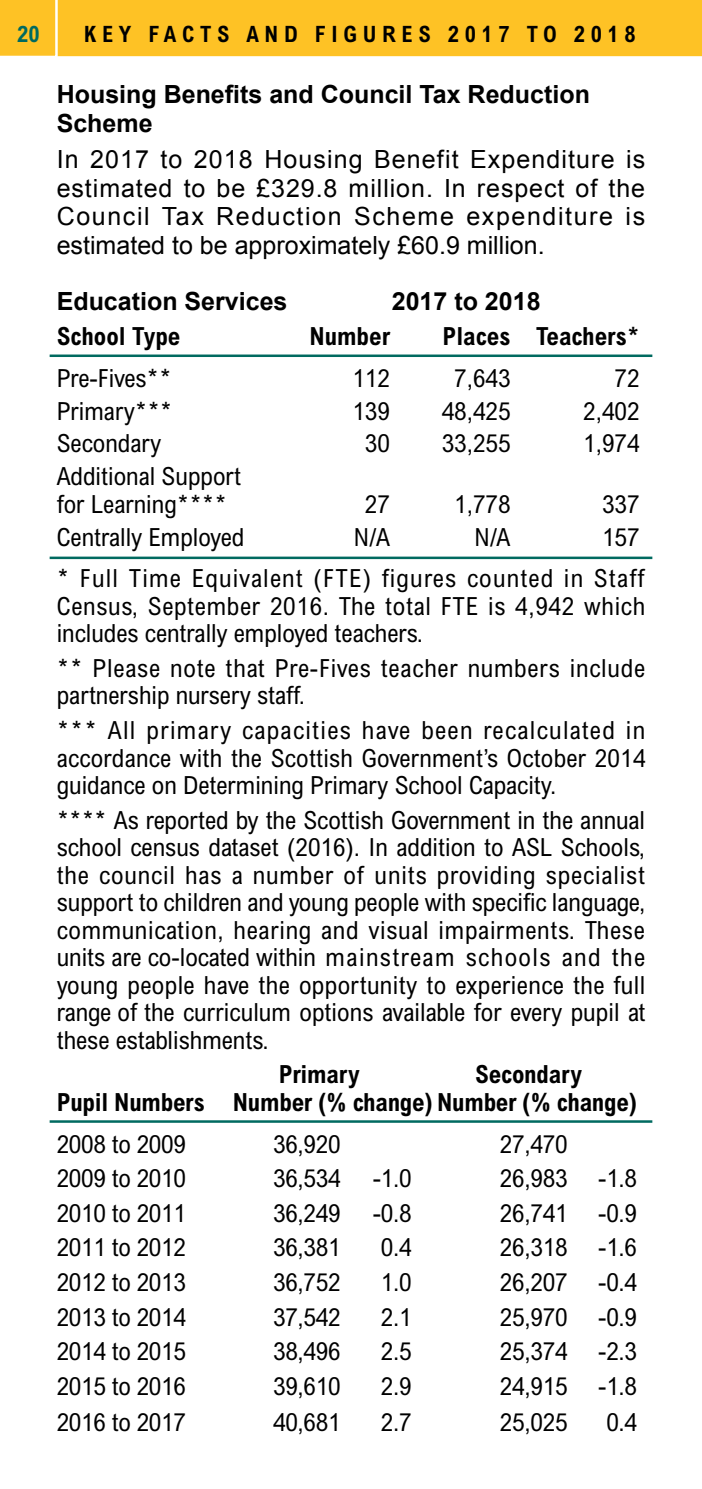
<style>
.page{position:relative;width:702px;height:1489px;background:#fff}
.page>*{position:absolute;margin:0;border:0;box-sizing:border-box;transform-origin:0 0}
.t1{font:condensed 25px/27.5px "Arial";color:#000;text-align:justify}
.Paragraph_Style_1{font:25px/28.8px "Arial";color:#000;text-align:justify}
.t2{font:700 condensed 25px "Arial";letter-spacing:-.01em;color:#000}
.t3{font:700 25px/28.8px "Arial";color:#000}
.t4{font:condensed 25px/27.5px "Arial";letter-spacing:.03em;color:#000}
.t5{font:700 condensed 22.5px "Arial";letter-spacing:.25em;color:#000}
.t6{font:700 condensed 22.5px "Arial";color:#006a60}
</style>
<div class="page">
<div style="left:0;top:0;width:702px;height:57px;background:#fec225"></div>
<svg style="left:0;top:0;width:58px;height:56px"></svg>
<hr style="left:0;top:56px;width:702px;height:3px;background:#fff">
<hr style="left:50px;top:354px;width:602px;height:3px;background:#006a60">
<hr style="left:50px;top:556px;width:602px;height:3px;background:#006a60">
<hr style="left:50px;top:1120px;width:602px;height:2px;background:#006a60">
<p class="t6" style="left:17px;top:21px;width:24px">20</p>
<p class="t5" style="left:84px;top:21px;width:553px">KEY FACTS AND FIGURES 2017 TO 2018</p>
<p class="t3" style="left:57px;top:81px;width:534px">Housing Benefits and Council Tax Reduction<br>Scheme</p>
<p class="Paragraph_Style_1" style="left:57px;top:145px;width:590px">In 2017 to 2018 Housing Benefit Expenditure is estimated to be £329.8 million. In respect of the Council Tax Reduction Scheme expenditure is estimated to be approximately £60.9 million.</p>
<p class="t3" style="left:57px;top:288px;width:232px">Education Services</p>
<p class="t3" style="left:392px;top:288px;width:150px">2017 to 2018</p>
<p class="t2" style="left:57px;top:322px;width:125px">School Type</p>
<p class="t2" style="left:309px;top:322px;width:82px">Number</p>
<p class="t2" style="left:442px;top:322px;width:199px">Places Teachers*</p>
<p class="t1" style="left:57px;top:364px;width:116px">Pre-Fives**</p>
<p class="t1" style="left:352px;top:364px;width:39px">112</p>
<p class="t1" style="left:454px;top:364px;width:58px">7,643</p>
<p class="t1" style="left:614px;top:364px;width:26px">72</p>
<p class="t1" style="left:57px;top:396px;width:117px">Primary***</p>
<p class="t1" style="left:352px;top:396px;width:39px">139</p>
<p class="t1" style="left:441px;top:396px;width:70px">48,425</p>
<p class="t1" style="left:583px;top:396px;width:58px">2,402</p>
<p class="t1" style="left:57px;top:429px;width:106px">Secondary</p>
<p class="t1" style="left:365px;top:429px;width:26px">30</p>
<p class="t1" style="left:441px;top:429px;width:70px">33,255</p>
<p class="t1" style="left:583px;top:429px;width:58px">1,974</p>
<p class="t1" style="left:57px;top:462px;width:186px">Additional Support for Learning****</p>
<p class="t1" style="left:365px;top:490px;width:26px">27</p>
<p class="t1" style="left:454px;top:490px;width:58px">1,778</p>
<p class="t1" style="left:602px;top:490px;width:39px">337</p>
<p class="t1" style="left:57px;top:522px;width:189px">Centrally Employed</p>
<p class="t1" style="left:354px;top:522px;width:38px">N/A</p>
<p class="t1" style="left:474px;top:522px;width:38px">N/A</p>
<p class="t1" style="left:602px;top:522px;width:39px">157</p>
<p class="t1" style="left:57px;top:564px;width:590px">* Full Time Equivalent (FTE) figures counted in Staff Census, September 2016. The total FTE is 4,942 which includes centrally employed teachers.</p>
<p class="t4" style="left:57px;top:654px;width:590px">** Please note that Pre-Fives teacher numbers include partnership nursery staff.</p>
<p class="t1" style="left:57px;top:716px;width:590px">*** All primary capacities have been recalculated in accordance with the Scottish Government’s October 2014 guidance on Determining Primary School Capacity.</p>
<p class="t1" style="left:57px;top:805px;width:590px">**** As reported by the Scottish Government in the annual school census dataset (2016). In addition to ASL Schools, the council has a number of units providing specialist support to children and young people with specific language, communication, hearing and visual impairments. These units are co-located within mainstream schools and the young people have the opportunity to experience the full range of the curriculum options available for every pupil at these establishments.</p>
<p class="t2" style="left:279px;top:1060px;width:82px">Primary</p>
<p class="t2" style="left:475px;top:1060px;width:108px">Secondary</p>
<p class="t2" style="left:57px;top:1087px;width:582px">Pupil Numbers Number (% change) Number (% change)</p>
<p class="t1" style="left:57px;top:1129px;width:131px">2008 to 2009</p>
<p class="t1" style="left:273px;top:1129px;width:69px">36,920</p>
<p class="t1" style="left:500px;top:1129px;width:69px">27,470</p>
<p class="t1" style="left:57px;top:1164px;width:131px">2009 to 2010</p>
<p class="t1" style="left:273px;top:1164px;width:69px">36,534</p>
<p class="t1" style="left:372px;top:1164px;width:40px">-1.0</p>
<p class="t1" style="left:500px;top:1164px;width:139px">26,983 -1.8</p>
<p class="t1" style="left:57px;top:1198px;width:131px">2010 to 2011</p>
<p class="t1" style="left:273px;top:1198px;width:69px">36,249</p>
<p class="t1" style="left:372px;top:1198px;width:40px">-0.8</p>
<p class="t1" style="left:500px;top:1198px;width:139px">26,741 -0.9</p>
<p class="t1" style="left:57px;top:1233px;width:131px">2011 to 2012</p>
<p class="t1" style="left:273px;top:1233px;width:69px">36,381</p>
<p class="t1" style="left:381px;top:1233px;width:32px">0.4</p>
<p class="t1" style="left:500px;top:1233px;width:139px">26,318 -1.6</p>
<p class="t1" style="left:57px;top:1267px;width:131px">2012 to 2013</p>
<p class="t1" style="left:273px;top:1267px;width:69px">36,752</p>
<p class="t1" style="left:381px;top:1267px;width:32px">1.0</p>
<p class="t1" style="left:500px;top:1267px;width:139px">26,207 -0.4</p>
<p class="t1" style="left:57px;top:1302px;width:131px">2013 to 2014</p>
<p class="t1" style="left:273px;top:1302px;width:69px">37,542</p>
<p class="t1" style="left:381px;top:1302px;width:32px">2.1</p>
<p class="t1" style="left:500px;top:1302px;width:139px">25,970 -0.9</p>
<p class="t1" style="left:57px;top:1337px;width:131px">2014 to 2015</p>
<p class="t1" style="left:273px;top:1337px;width:69px">38,496</p>
<p class="t1" style="left:381px;top:1337px;width:32px">2.5</p>
<p class="t1" style="left:500px;top:1337px;width:139px">25,374 -2.3</p>
<p class="t1" style="left:57px;top:1371px;width:131px">2015 to 2016</p>
<p class="t1" style="left:273px;top:1371px;width:69px">39,610</p>
<p class="t1" style="left:381px;top:1371px;width:32px">2.9</p>
<p class="t1" style="left:500px;top:1371px;width:139px">24,915 -1.8</p>
<p class="t1" style="left:57px;top:1407px;width:131px">2016 to 2017</p>
<p class="t1" style="left:273px;top:1407px;width:69px">40,681</p>
<p class="t1" style="left:381px;top:1407px;width:32px">2.7</p>
<p class="t1" style="left:500px;top:1407px;width:69px">25,025</p>
<p class="t1" style="left:606px;top:1407px;width:32px">0.4</p>
</div>
